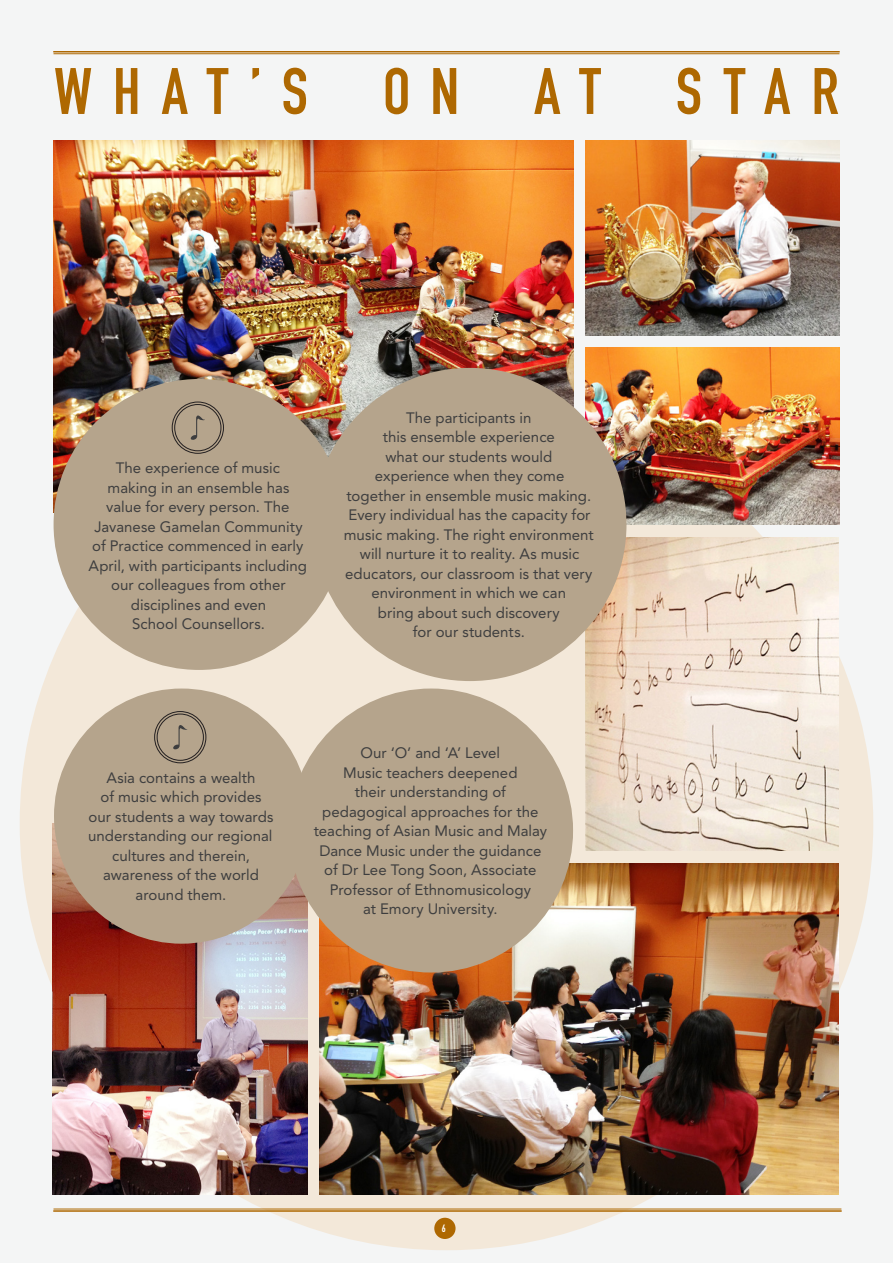
<style>
.page{position:relative;width:893px;height:1263px;background:#f4f5f5}
.page>*{position:absolute;margin:0;border:0;box-sizing:border-box;transform-origin:0 0}
.t1{font:64.5px "DIN Engschrift Std";letter-spacing:.315em;color:#ae6801}
.centre_align_2_mm{font:15px/19.5px "Avenir LT Std";color:#3e3e3f;text-align:center}
.t2{font:10.5px "DIN Engschrift Std";color:#fff}
</style>
<div class="page">
<div style="left:20px;top:397px;width:853px;height:853px;background:#f3e8d9;border-radius:50%"></div>
<img style="left:320px;top:863px;width:519px;height:332px">
<img style="left:54px;top:140px;width:519px;height:372px">
<img style="left:586px;top:140px;width:254px;height:195px">
<img style="left:586px;top:348px;width:254px;height:176px">
<img style="left:585px;top:537px;width:254px;height:313px">
<img style="left:52px;top:823px;width:255px;height:372px">
<div style="left:434px;top:1218px;width:22px;height:21px;background:#ae6801;border-radius:50%"></div>
<hr style="left:54px;top:1210px;width:787px;height:2px;background:#ae6801">
<hr style="left:54px;top:1209px;width:787px;height:1px;background:#ae6801">
<hr style="left:54px;top:53px;width:785px;height:1px;background:#ae6801">
<hr style="left:54px;top:51px;width:785px;height:2px;background:#ae6801">
<div style="left:54px;top:379px;width:290px;height:291px;background:#b5a48c;border-radius:50%"></div>
<div style="left:172px;top:402px;width:52px;height:52px;border:1px solid #231f20;border-radius:50%"></div>
<div style="left:174px;top:404px;width:47px;height:47px;border:1px solid #231f20;border-radius:50%"></div>
<svg style="left:190px;top:415px;width:15px;height:25px"></svg>
<div style="left:313px;top:368px;width:313px;height:313px;background:#b5a48c;border-radius:50%"></div>
<div style="left:54px;top:688px;width:255px;height:256px;background:#b5a48c;border-radius:50%"></div>
<div style="left:154px;top:711px;width:52px;height:52px;border:1px solid #231f20;border-radius:50%"></div>
<div style="left:157px;top:714px;width:47px;height:46px;border:1px solid #231f20;border-radius:50%"></div>
<svg style="left:173px;top:725px;width:15px;height:25px"></svg>
<div style="left:289px;top:688px;width:284px;height:284px;background:#b5a48c;border-radius:50%"></div>
<p class="t1" style="left:54px;top:54px;width:786px">WHAT’S ON AT STAR</p>
<p class="centre_align_2_mm" style="left:89px;top:458px;width:220px">The experience of music<br>making in an ensemble has value for every person. The<br>Javanese Gamelan Community of Practice commenced in early<br>April, with participants including our colleagues from other disciplines and even<br>School Counsellors.</p>
<p class="centre_align_2_mm" style="left:344px;top:408px;width:251px">The participants in<br>this ensemble experience<br>what our students would<br>experience when they come together in ensemble music making.<br>Every individual has the capacity for music making. The right environment will nurture it to reality. As music educators, our classroom is that very environment in which we can<br>bring about such discovery<br>for our students.</p>
<p class="centre_align_2_mm" style="left:88px;top:768px;width:187px">Asia contains a wealth<br>of music which provides our students a way towards understanding our regional cultures and therein, awareness of the world around them.</p>
<p class="centre_align_2_mm" style="left:314px;top:743px;width:235px">Our ‘O’ and ‘A’ Level<br>Music teachers deepened<br>their understanding of pedagogical approaches for the teaching of Asian Music and Malay<br>Dance Music under the guidance of Dr Lee Tong Soon, Associate<br>Professor of Ethnomusicology<br>at Emory University.</p>
<p class="t2" style="left:442px;top:1222px;width:5px">6</p>
</div>
